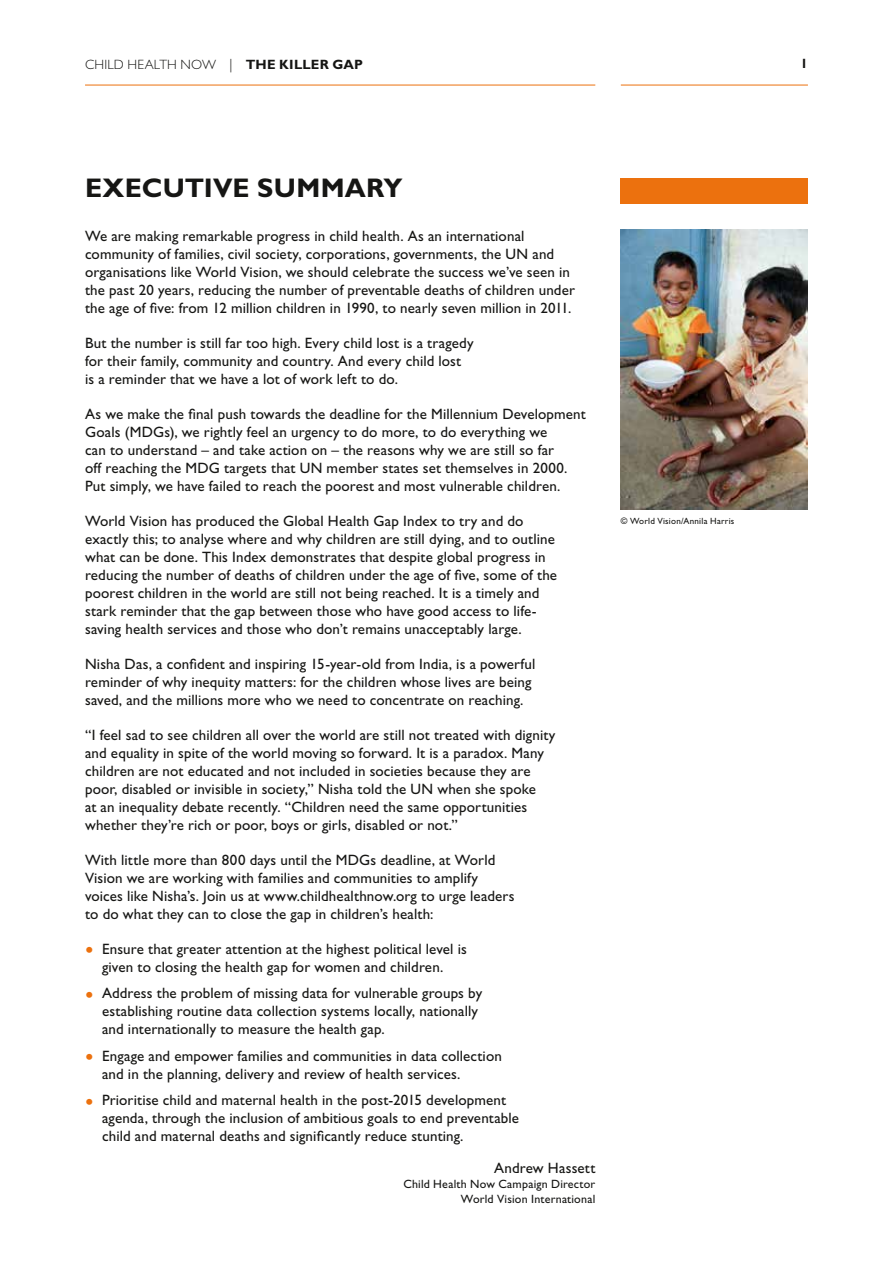
<style>
.page{position:relative;width:893px;height:1263px;background:#fff}
.page>*{position:absolute;margin:0;border:0;box-sizing:border-box;transform-origin:0 0}
.t1{font:700 27px "Gill Sans Std";letter-spacing:.005em;color:#161614}
.t2{font:15px/18px "Gill Sans Std";letter-spacing:.01em;color:#161614}
.t3{font:300 13.5px "Gill Sans Std";letter-spacing:.015em;color:#161614}
.t4{font:700 13.5px "Gill Sans Std";color:#161614}
.t5{font:12px/15px "Gill Sans Std";letter-spacing:.015em;color:#161614;text-align:right}
.t6{font:9px "Gill Sans Std";letter-spacing:.025em;color:#161614}
.s1{font-weight:700}
.s2{font-size:24px;color:#ec710e}
</style>
<div class="page">
<hr style="left:85px;top:85px;width:510px;height:1px;background:#ec710e">
<hr style="left:621px;top:85px;width:187px;height:1px;background:#ec710e">
<img style="left:621px;top:230px;width:187px;height:279px">
<div style="left:621px;top:179px;width:187px;height:25px;background:#ec710e"></div>
<p class="t3" style="left:85px;top:57px;width:279px">CHILD HEALTH NOW | <span class="s1">THE KILLER GAP</span></p>
<p class="t4" style="left:800px;top:55px;width:9px">1</p>
<h1 class="t1" style="left:85px;top:172px;width:319px">EXECUTIVE SUMMARY</h1>
<p class="t2" style="left:85px;top:227px;width:491px">We are making remarkable progress in child health. As an international community of families, civil society, corporations, governments, the UN and organisations like World Vision, we should celebrate the success we’ve seen in the past 20 years, reducing the number of preventable deaths of children under the age of five: from 12 million children in 1990, to nearly seven million in 2011.</p>
<p class="t2" style="left:85px;top:334px;width:390px">But the number is still far too high. Every child lost is a tragedy for their family, community and country. And every child lost is a reminder that we have a lot of work left to do.</p>
<p class="t2" style="left:85px;top:405px;width:502px">As we make the final push towards the deadline for the Millennium Development Goals (MDGs), we rightly feel an urgency to do more, to do everything we<br>can to understand – and take action on – the reasons why we are still so far<br>off reaching the MDG targets that UN member states set themselves in 2000.<br>Put simply, we have failed to reach the poorest and most vulnerable children.</p>
<p class="t2" style="left:85px;top:512px;width:474px">World Vision has produced the Global Health Gap Index to try and do exactly this; to analyse where and why children are still dying, and to outline what can be done. This Index demonstrates that despite global progress in reducing the number of deaths of children under the age of five, some of the poorest children in the world are still not being reached. It is a timely and stark reminder that the gap between those who have good access to life&shy;saving health services and those who don’t remains unacceptably large.</p>
<p class="t2" style="left:85px;top:655px;width:452px">Nisha Das, a confident and inspiring 15-year-old from India, is a powerful reminder of why inequity matters: for the children whose lives are being saved, and the millions more who we need to concentrate on reaching.</p>
<p class="t2" style="left:85px;top:726px;width:472px">“I feel sad to see children all over the world are still not treated with dignity and equality in spite of the world moving so forward. It is a paradox. Many children are not educated and not included in societies because they are poor, disabled or invisible in society,” Nisha told the UN when she spoke<br>at an inequality debate recently. “Children need the same opportunities whether they’re rich or poor, boys or girls, disabled or not.”</p>
<p class="t2" style="left:85px;top:851px;width:431px">With little more than 800 days until the MDGs deadline, at World Vision we are working with families and communities to amplify voices like Nisha’s. Join us at www.childhealthnow.org to urge leaders to do what they can to close the gap in children’s health:</p>
<p class="t2" style="left:85px;top:940px;width:383px;text-align:center"><span class="s2">•</span> Ensure that greater attention at the highest political level is given to closing the health gap for women and children.</p>
<p class="t2" style="left:102px;top:984px;width:382px;text-indent:-17px"><span class="s2">•</span> Address the problem of missing data for vulnerable groups by establishing routine data collection systems locally, nationally and internationally to measure the health gap.</p>
<p class="t2" style="left:102px;top:1047px;width:401px;text-indent:-17px"><span class="s2">•</span> Engage and empower families and communities in data collection and in the planning, delivery and review of health services.</p>
<p class="t2" style="left:102px;top:1091px;width:419px;text-indent:-17px"><span class="s2">•</span> Prioritise child and maternal health in the post-2015 development agenda, through the inclusion of ambitious goals to end preventable child and maternal deaths and significantly reduce stunting.</p>
<p class="t2" style="left:494px;top:1159px;width:103px">Andrew Hassett</p>
<p class="t5" style="left:403px;top:1177px;width:193px">Child Health Now Campaign Director<br>World Vision International</p>
<p class="t6" style="left:621px;top:516px;width:115px">© World Vision/Annila Harris</p>
</div>
